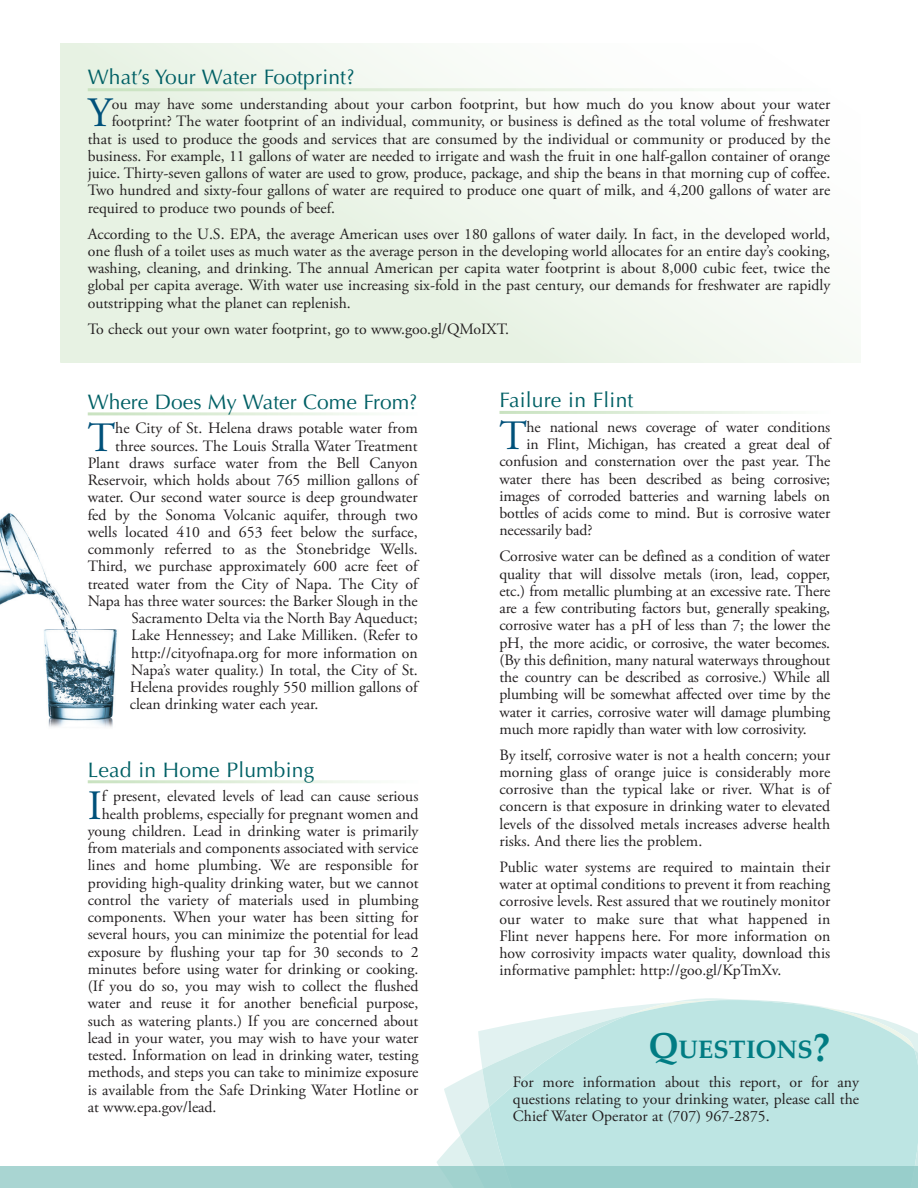
<style>
.page{position:relative;width:918px;height:1188px;background:#fff}
.page>*{position:absolute;margin:0;border:0;box-sizing:border-box;transform-origin:0 0}
.Initial_Cap{font:41.7px "Adobe Garamond Pro";color:#00517a}
.t1{font:700 25.2px "Palatino";color:#017c83}
.Article_Headline_rul{font:21px "Optima";letter-spacing:.01em;color:#006065}
.Initial_Cap-2{font:15.75px "Adobe Garamond Pro";color:#231f20}
.First_Paragraph{font:15.75px/17.2px "Adobe Garamond Pro";color:#231f20;text-align:justify}
.s1{font-size:36px}
.s2{font-size:39px}
</style>
<div class="page">
<div style="left:60px;top:43px;width:801px;height:320px;background:linear-gradient(to right,#e4f0df,#fcfdfc)"></div>
<svg style="left:436px;top:998px;width:309px;height:168px"></svg>
<svg style="left:460px;top:1000px;width:22px;height:166px"></svg>
<svg style="left:489px;top:1000px;width:429px;height:166px;background:#c3e7e5"></svg>
<div style="left:0;top:1166px;width:918px;height:22px;background:#a1d2ce"></div>
<hr style="left:88px;top:88px;width:742px;height:3px;background:#fff">
<img style="left:0;top:513px;width:117px;height:214px">
<p class="Article_Headline_rul" style="left:88px;top:65px;width:268px">What’s Your Water Footprint?</p>
<p class="Initial_Cap" style="left:88px;top:88px;width:25px">Y</p>
<p class="Initial_Cap-2" style="left:112px;top:95px;width:720px">ou may have some understanding about your carbon footprint, but how much do you know about your water</p>
<p class="Initial_Cap-2" style="left:112px;top:112px;width:720px">footprint? The water footprint of an individual, community, or business is defined as the total volume of freshwater</p>
<p class="Initial_Cap-2" style="left:88px;top:129px;width:744px">that is used to produce the goods and services that are consumed by the individual or community or produced by the</p>
<p class="Initial_Cap-2" style="left:88px;top:147px;width:744px">business. For example, 11 gallons of water are needed to irrigate and wash the fruit in one half-gallon container of orange</p>
<p class="Initial_Cap-2" style="left:88px;top:164px;width:744px">juice. Thirty-seven gallons of water are used to grow, produce, package, and ship the beans in that morning cup of coffee.</p>
<p class="Initial_Cap-2" style="left:88px;top:181px;width:744px">Two hundred and sixty-four gallons of water are required to produce one quart of milk, and 4,200 gallons of water are</p>
<p class="Initial_Cap-2" style="left:88px;top:198px;width:249px">required to produce two pounds of beef.</p>
<p class="First_Paragraph" style="left:88px;top:226px;width:744px">According to the U.S. EPA, the average American uses over 180 gallons of water daily. In fact, in the developed world, one flush of a toilet uses as much water as the average person in the developing world allocates for an entire day’s cooking, washing, cleaning, and drinking. The annual American per capita water footprint is about 8,000 cubic feet, twice the global per capita average. With water use increasing six-fold in the past century, our demands for freshwater are rapidly outstripping what the planet can replenish.</p>
<p class="First_Paragraph" style="left:88px;top:320px;width:423px">To check out your own water footprint, go to www.goo.gl/QMoIXT.</p>
<p class="Article_Headline_rul" style="left:88px;top:389px;width:331px">Where Does My Water Come From?</p>
<p class="Initial_Cap" style="left:88px;top:412px;width:29px">T</p>
<p class="Initial_Cap-2" style="left:115px;top:419px;width:304px">he City of St. Helena draws potable water from</p>
<p class="Initial_Cap-2" style="left:115px;top:436px;width:304px">three sources. The Louis Stralla Water Treatment</p>
<p class="Initial_Cap-2" style="left:88px;top:453px;width:331px">Plant draws surface water from the Bell Canyon</p>
<p class="Initial_Cap-2" style="left:88px;top:471px;width:331px">Reservoir, which holds about 765 million gallons of</p>
<p class="Initial_Cap-2" style="left:88px;top:488px;width:332px">water. Our second water source is deep groundwater</p>
<p class="Initial_Cap-2" style="left:88px;top:505px;width:331px">fed by the Sonoma Volcanic aquifer, through two</p>
<p class="Initial_Cap-2" style="left:88px;top:522px;width:331px">wells located 410 and 653 feet below the surface,</p>
<p class="Initial_Cap-2" style="left:88px;top:540px;width:332px">commonly referred to as the Stonebridge Wells.</p>
<p class="Initial_Cap-2" style="left:88px;top:557px;width:332px">Third, we purchase approximately 600 acre feet of</p>
<p class="Initial_Cap-2" style="left:88px;top:574px;width:331px">treated water from the City of Napa. The City of</p>
<p class="Initial_Cap-2" style="left:88px;top:591px;width:332px">Napa has three water sources: the Barker Slough in the</p>
<p class="Initial_Cap-2" style="left:131px;top:609px;width:288px">Sacramento Delta via the North Bay Aqueduct;</p>
<p class="Initial_Cap-2" style="left:131px;top:626px;width:288px">Lake Hennessey; and Lake Milliken. (Refer to</p>
<p class="Initial_Cap-2" style="left:131px;top:643px;width:288px">http://cityofnapa.org for more information on</p>
<p class="Initial_Cap-2" style="left:131px;top:660px;width:288px">Napa’s water quality.) In total, the City of St.</p>
<p class="Initial_Cap-2" style="left:130px;top:678px;width:289px">Helena provides roughly 550 million gallons of</p>
<p class="Initial_Cap-2" style="left:130px;top:695px;width:190px">clean drinking water each year.</p>
<p class="Article_Headline_rul" style="left:88px;top:757px;width:228px">Lead in Home Plumbing</p>
<p class="Initial_Cap" style="left:88px;top:780px;width:16px">I</p>
<p class="Initial_Cap-2" style="left:102px;top:787px;width:318px">f present, elevated levels of lead can cause serious</p>
<p class="Initial_Cap-2" style="left:102px;top:804px;width:318px">health problems, especially for pregnant women and</p>
<p class="Initial_Cap-2" style="left:88px;top:821px;width:332px">young children. Lead in drinking water is primarily</p>
<p class="Initial_Cap-2" style="left:88px;top:839px;width:332px">from materials and components associated with service</p>
<p class="Initial_Cap-2" style="left:88px;top:856px;width:332px">lines and home plumbing. We are responsible for</p>
<p class="Initial_Cap-2" style="left:88px;top:873px;width:332px">providing high-quality drinking water, but we cannot</p>
<p class="Initial_Cap-2" style="left:88px;top:890px;width:332px">control the variety of materials used in plumbing</p>
<p class="Initial_Cap-2" style="left:88px;top:908px;width:332px">components. When your water has been sitting for</p>
<p class="Initial_Cap-2" style="left:88px;top:925px;width:332px">several hours, you can minimize the potential for lead</p>
<p class="Initial_Cap-2" style="left:88px;top:942px;width:332px">exposure by flushing your tap for 30 seconds to 2</p>
<p class="Initial_Cap-2" style="left:88px;top:959px;width:332px">minutes before using water for drinking or cooking.</p>
<p class="Initial_Cap-2" style="left:88px;top:977px;width:332px">(If you do so, you may wish to collect the flushed</p>
<p class="Initial_Cap-2" style="left:88px;top:994px;width:332px">water and reuse it for another beneficial purpose,</p>
<p class="Initial_Cap-2" style="left:88px;top:1011px;width:332px">such as watering plants.) If you are concerned about</p>
<p class="Initial_Cap-2" style="left:88px;top:1028px;width:332px">lead in your water, you may wish to have your water</p>
<p class="Initial_Cap-2" style="left:88px;top:1046px;width:332px">tested. Information on lead in drinking water, testing</p>
<p class="Initial_Cap-2" style="left:88px;top:1063px;width:332px">methods, and steps you can take to minimize exposure</p>
<p class="Initial_Cap-2" style="left:88px;top:1080px;width:332px">is available from the Safe Drinking Water Hotline or</p>
<p class="Initial_Cap-2" style="left:88px;top:1097px;width:130px">at www.epa.gov/lead.</p>
<p class="Article_Headline_rul" style="left:500px;top:388px;width:135px">Failure in Flint</p>
<p class="Initial_Cap" style="left:500px;top:411px;width:29px">T</p>
<p class="Initial_Cap-2" style="left:527px;top:417px;width:305px">he national news coverage of water conditions</p>
<p class="Initial_Cap-2" style="left:527px;top:435px;width:305px">in Flint, Michigan, has created a great deal of</p>
<p class="Initial_Cap-2" style="left:500px;top:452px;width:332px">confusion and consternation over the past year. The</p>
<p class="Initial_Cap-2" style="left:500px;top:469px;width:332px">water there has been described as being corrosive;</p>
<p class="Initial_Cap-2" style="left:500px;top:486px;width:332px">images of corroded batteries and warning labels on</p>
<p class="Initial_Cap-2" style="left:500px;top:504px;width:332px">bottles of acids come to mind. But is corrosive water</p>
<p class="Initial_Cap-2" style="left:500px;top:521px;width:94px">necessarily bad?</p>
<p class="First_Paragraph" style="left:500px;top:548px;width:332px">Corrosive water can be defined as a condition of water quality that will dissolve metals (iron, lead, copper, etc.) from metallic plumbing at an excessive rate. There are a few contributing factors but, generally speaking, corrosive water has a pH of less than 7; the lower the pH, the more acidic, or corrosive, the water becomes. (By this definition, many natural waterways throughout the country can be described as corrosive.) While all plumbing will be somewhat affected over time by the water it carries, corrosive water will damage plumbing much more rapidly than water with low corrosivity.</p>
<p class="First_Paragraph" style="left:500px;top:747px;width:332px">By itself, corrosive water is not a health concern; your morning glass of orange juice is considerably more corrosive than the typical lake or river. What is of concern is that exposure in drinking water to elevated levels of the dissolved metals increases adverse health risks. And there lies the problem.</p>
<p class="First_Paragraph" style="left:500px;top:859px;width:332px">Public water systems are required to maintain their water at optimal conditions to prevent it from reaching corrosive levels. Rest assured that we routinely monitor our water to make sure that what happened in Flint never happens here. For more information on how corrosivity impacts water quality, download this informative pamphlet: http://goo.gl/KpTmXv.</p>
<p class="t1" style="left:649px;top:1027px;width:183px"><span class="s1">Q</span>UESTIONS<span class="s2">?</span></p>
<p class="First_Paragraph" style="left:513px;top:1074px;width:348px">For more information about this report, or for any questions relating to your drinking water, please call the Chief Water Operator at (707) 967-2875.</p>
</div>
